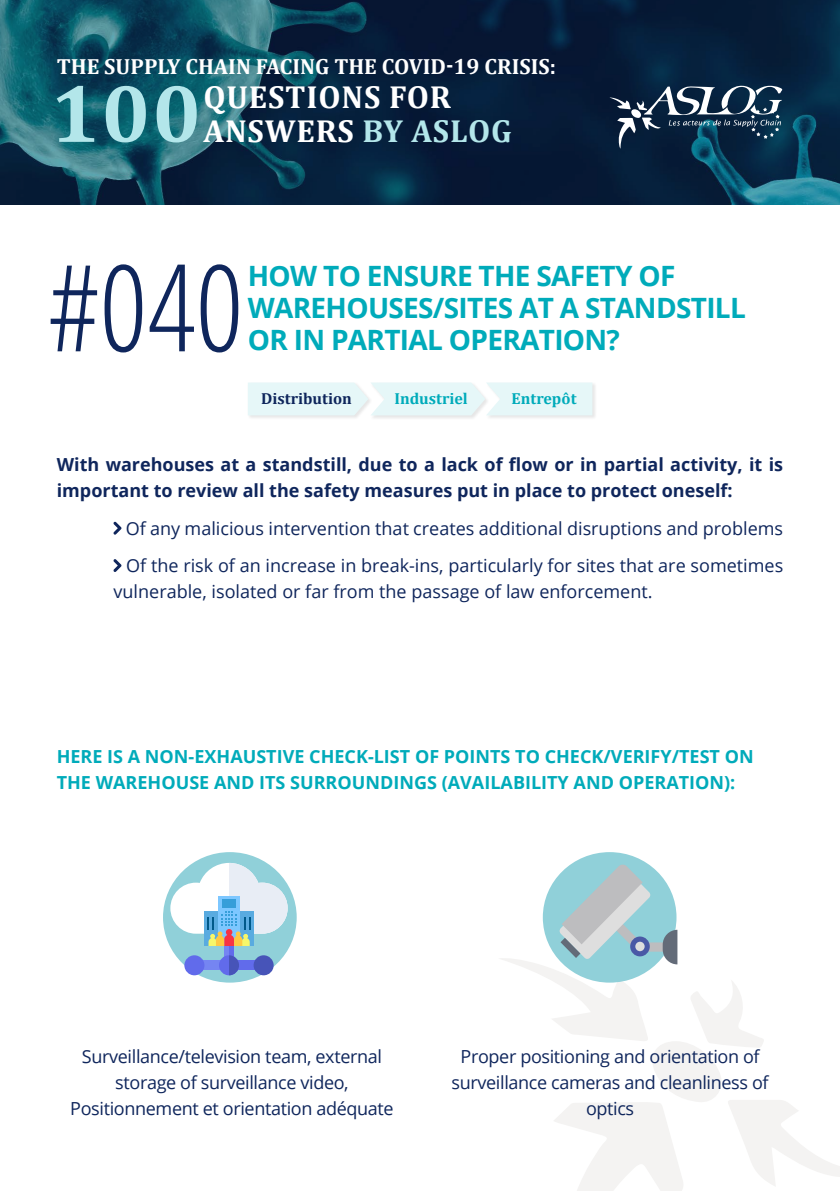
<style>
.page{position:relative;width:840px;height:1191px;background:#fff}
.page>*{position:absolute;margin:0;border:0;box-sizing:border-box;transform-origin:0 0}
.t1{font:300 120px "Open Sans Condensed";color:#0f265c}
.t2{font:700 83px "Cambria";color:#b3e6ea}
.t3{font:700 32px/34px "Cambria";letter-spacing:.025em;color:#fff}
.t4{font:700 28px/32px "Open Sans";letter-spacing:-.025em;color:#00abba}
.t5{font:700 22px "Cambria";color:#fff}
.t6{font:18px/37.4px "Open Sans";color:#0f265c}
.t7{font:18px/26px "Open Sans";letter-spacing:-.02em;color:#0f265c;text-align:center}
.t8{font:700 18px/26px "Open Sans";color:#0f265c}
.t9{font:700 18px/26px "Open Sans";color:#00abba}
.t10{font:700 16px "Cambria";color:#00abba}
.t11{font:700 16px "Cambria";color:#0f265c}
.s1{color:#b3e6ea}
</style>
<div class="page">
<svg style="left:0;top:0;width:839px;height:205px;background:#0c344c"></svg>
<svg style="left:609px;top:85px;width:173px;height:64px;background:#304a61"></svg>
<div style="left:247px;top:382px;width:126px;height:38px;background:#000;opacity:.1"></div>
<div style="left:370px;top:382px;width:119px;height:38px;background:#000;opacity:.1"></div>
<div style="left:485px;top:382px;width:111px;height:38px;background:#000;opacity:.1"></div>
<svg style="left:248px;top:382px;width:344px;height:33px;background:#e8f7f8"></svg>
<svg style="left:113px;top:521px;width:8px;height:13px"></svg>
<svg style="left:113px;top:559px;width:8px;height:13px"></svg>
<div style="left:163px;top:852px;width:133px;height:130px;background:#90d0d9;border-radius:50%"></div>
<div style="left:542px;top:852px;width:134px;height:130px;background:#90d0d9;border-radius:50%"></div>
<svg style="left:501px;top:864px;width:338px;height:327px"></svg>
<svg style="left:629px;top:936px;width:20px;height:20px"></svg>
<div style="left:635px;top:941px;width:9px;height:10px;background:#dedede;border-radius:50%"></div>
<div style="left:194px;top:960px;width:69px;height:10px;background:#7585f2"></div>
<div style="left:229px;top:960px;width:34px;height:10px;background:#616beb"></div>
<div style="left:224px;top:942px;width:10px;height:24px;background:#7585f2"></div>
<div style="left:229px;top:942px;width:5px;height:24px;background:#616beb"></div>
<div style="left:219px;top:955px;width:20px;height:20px;background:#616beb;border-radius:50%"></div>
<svg style="left:229px;top:955px;width:10px;height:20px"></svg>
<div style="left:253px;top:955px;width:20px;height:20px;background:#4754b8;border-radius:50%"></div>
<div style="left:184px;top:955px;width:20px;height:20px;background:#616beb;border-radius:50%"></div>
<svg style="left:170px;top:863px;width:117px;height:83px"></svg>
<div style="left:222px;top:899px;width:13px;height:8px;background:#369ed9"></div>
<p class="t5" style="left:57px;top:53px;width:500px">THE SUPPLY CHAIN FACING THE COVID-19 CRISIS:</p>
<h2 class="t2" style="left:50px;top:63px;width:152px">100</h2>
<h3 class="t3" style="left:203px;top:79px;width:310px">QUESTIONS FOR<br>ANSWERS <span class="s1">BY ASLOG</span></h3>
<h1 class="t1" style="left:48px;top:226px;width:196px">#040</h1>
<h3 class="t4" style="left:248px;top:259px;width:499px">HOW TO ENSURE THE SAFETY OF<br>WAREHOUSES/SITES AT A STANDSTILL</h3>
<h3 class="t4" style="left:248px;top:323px;width:373px">OR IN PARTIAL OPERATION?</h3>
<p class="t11" style="left:261px;top:389px;width:92px">Distribution</p>
<p class="t10" style="left:394px;top:389px;width:75px">Industriel</p>
<p class="t10" style="left:511px;top:389px;width:66px">Entrepôt</p>
<p class="t8" style="left:57px;top:451px;width:727px">With warehouses at a standstill, due to a lack of flow or in partial activity, it is important to review all the safety measures put in place to protect oneself:</p>
<p class="t6" style="left:126px;top:509px;width:658px">Of any malicious intervention that creates additional disruptions and problems<br>Of the risk of an increase in break-ins, particularly for sites that are sometimes</p>
<p class="t6" style="left:113px;top:572px;width:540px">vulnerable, isolated or far from the passage of law enforcement.</p>
<p class="t9" style="left:57px;top:743px;width:698px">HERE IS A NON-EXHAUSTIVE CHECK-LIST OF POINTS TO CHECK/VERIFY/TEST ON<br>THE WAREHOUSE AND ITS SURROUNDINGS (AVAILABILITY AND OPERATION):</p>
<p class="t7" style="left:70px;top:1042px;width:325px">Surveillance/television team, external storage of surveillance video,<br>Positionnement et orientation adéquate</p>
<p class="t7" style="left:451px;top:1042px;width:318px">Proper positioning and orientation of surveillance cameras and cleanliness of optics</p>
</div>
